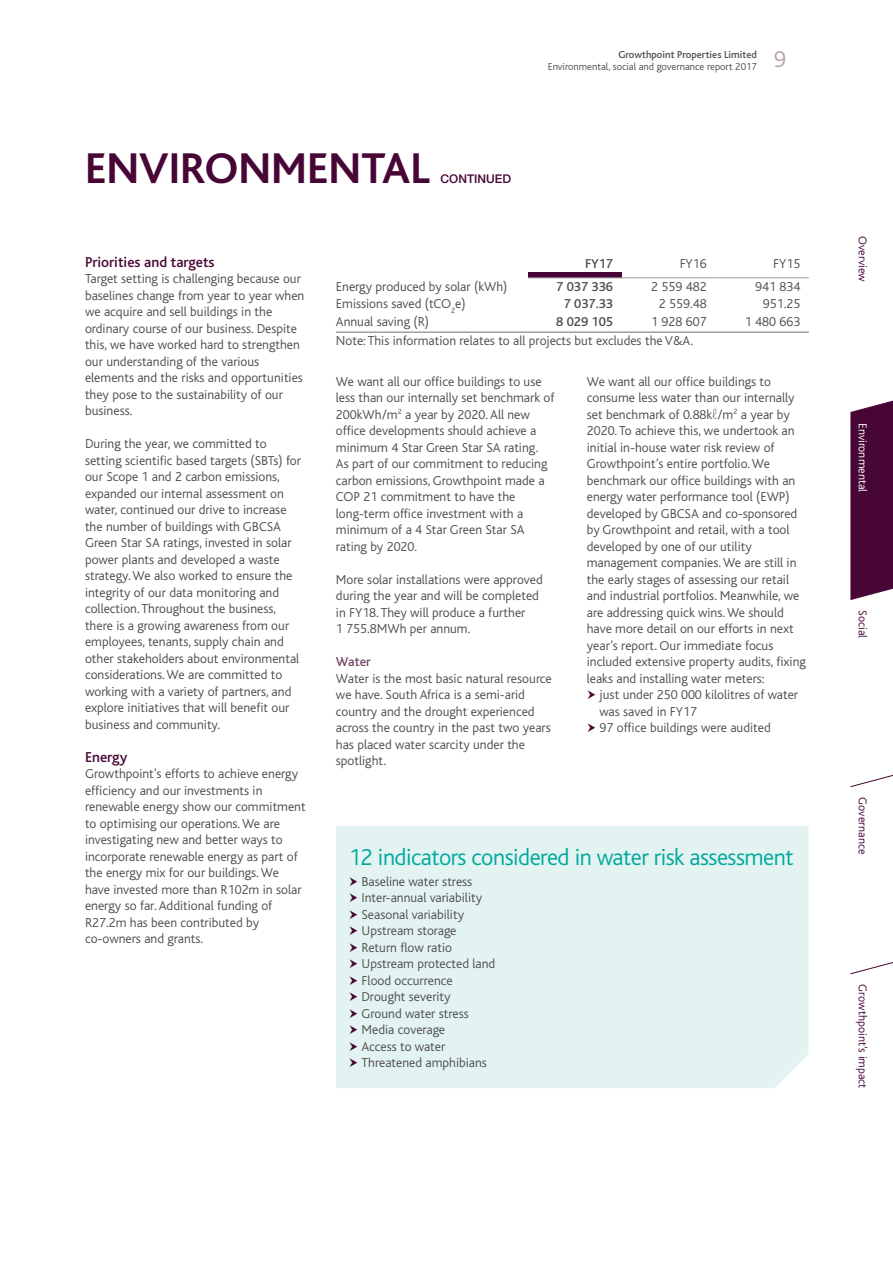
<style>
.page{position:relative;width:893px;height:1263px;background:#fff}
.page>*{position:absolute;margin:0;border:0;box-sizing:border-box;transform-origin:0 0}
.t1{font:700 45px "Bliss";color:#470635}
.t2{font:300 24px "Bliss";letter-spacing:-.02em;color:#00a99d}
.t3{font:300 24px "Bliss";color:#b9a0b4}
.t4{font:500 15px "Bliss";color:#470635}
.t5{font:300 13.5px/16.5px "Bliss";color:#4d4d4f}
.t6{font:500 13.5px "Bliss";color:#4d4d4f}
.t7{font:300 12px "Bliss";color:#470635}
.t8{font:300 12px "Bliss";color:#fff}
.t9{font:500 12px "Helvetica Neue LT Std";color:#470635}
.t10{font:300 10.5px/12px "Bliss";color:#4d4d4f;text-align:right}
.s1{font-weight:500}
.s2{font-weight:500;color:#744766}
.s3{font-family:"Helvetica Neue LT Std";font-weight:100;font-stretch:condensed}
</style>
<div class="page">
<div style="left:528px;top:273px;width:94px;height:5px;background:#470635"></div>
<hr style="left:528px;top:277px;width:94px;height:1px;background:#9d9fa2">
<hr style="left:622px;top:277px;width:93px;height:1px;background:#9d9fa2">
<hr style="left:715px;top:277px;width:94px;height:1px;background:#9d9fa2">
<hr style="left:336px;top:331px;width:192px;height:2px;background:#9d9fa2">
<hr style="left:528px;top:331px;width:94px;height:2px;background:#9d9fa2">
<hr style="left:622px;top:331px;width:93px;height:2px;background:#9d9fa2">
<hr style="left:715px;top:331px;width:94px;height:2px;background:#9d9fa2">
<div style="left:336px;top:826px;width:472px;height:262px;background:#e3f3f1"></div>
<svg style="left:850px;top:400px;width:43px;height:575px"></svg>
<svg style="left:350px;top:877px;width:7px;height:9px"></svg>
<svg style="left:350px;top:893px;width:7px;height:9px"></svg>
<svg style="left:350px;top:910px;width:7px;height:9px"></svg>
<svg style="left:350px;top:926px;width:7px;height:9px"></svg>
<svg style="left:350px;top:943px;width:7px;height:9px"></svg>
<svg style="left:350px;top:959px;width:7px;height:9px"></svg>
<svg style="left:350px;top:976px;width:7px;height:9px"></svg>
<svg style="left:350px;top:992px;width:7px;height:9px"></svg>
<svg style="left:350px;top:1009px;width:7px;height:9px"></svg>
<svg style="left:350px;top:1025px;width:7px;height:9px"></svg>
<svg style="left:350px;top:1042px;width:7px;height:9px"></svg>
<svg style="left:350px;top:1058px;width:7px;height:9px"></svg>
<p class="t1" style="left:85px;top:145px;width:346px">ENVIRONMENTAL</p>
<p class="t9" style="left:441px;top:172px;width:72px">CONTINUED</p>
<p class="t10" style="left:548px;top:49px;width:211px"><span class="s1">Growthpoint Properties Limited<br></span>Environmental, social and governance report 2017</p>
<p class="t3" style="left:774px;top:46px;width:14px">9</p>
<p class="t4" style="left:85px;top:254px;width:131px">Priorities and targets</p>
<p class="t5" style="left:85px;top:271px;width:221px">Target setting is challenging because our baselines change from year to year when we acquire and sell buildings in the ordinary course of our business. Despite this, we have worked hard to strengthen our understanding of the various elements and the risks and opportunities they pose to the sustainability of our business.</p>
<p class="t5" style="left:85px;top:436px;width:218px">During the year, we committed to setting scientific based targets (SBTs) for our Scope 1 and 2 carbon emissions, expanded our internal assessment on water, continued our drive to increase the number of buildings with GBCSA Green Star SA ratings, invested in solar power plants and developed a waste strategy. We also worked to ensure the integrity of our data monitoring and collection. Throughout the business, there is a growing awareness from our employees, tenants, supply chain and other stakeholders about environmental considerations. We are committed to working with a variety of partners, and explore initiatives that will benefit our business and community.</p>
<p class="t4" style="left:85px;top:749px;width:44px">Energy</p>
<p class="t5" style="left:85px;top:766px;width:222px">Growthpoint’s efforts to achieve energy efficiency and our investments in renewable energy show our commitment to optimising our operations. We are investigating new and better ways to incorporate renewable energy as part of the energy mix for our buildings. We have invested more than R102m in solar energy so far. Additional funding of R27.2m has been contributed by co-owners and grants.</p>
<p class="t6" style="left:585px;top:257px;width:30px">FY17</p>
<p class="t5" style="left:680px;top:256px;width:29px">FY16</p>
<p class="t5" style="left:773px;top:256px;width:29px">FY15</p>
<p class="t5" style="left:336px;top:279px;width:173px">Energy produced by solar (kWh)</p>
<p class="t6" style="left:556px;top:280px;width:58px">7 037 336</p>
<p class="t5" style="left:651px;top:279px;width:57px">2 559 482</p>
<p class="t5" style="left:755px;top:279px;width:47px">941 834</p>
<p class="t5" style="left:336px;top:296px;width:131px">Emissions saved (tCO<sub>2</sub>e)</p>
<p class="t6" style="left:564px;top:297px;width:51px">7 037.33</p>
<p class="t5" style="left:659px;top:296px;width:49px">2 559.48</p>
<p class="t5" style="left:763px;top:296px;width:39px">951.25</p>
<p class="t5" style="left:336px;top:313px;width:95px">Annual saving (R)</p>
<p class="t6" style="left:556px;top:314px;width:58px">8 029 105</p>
<p class="t5" style="left:651px;top:313px;width:57px">1 928 607</p>
<p class="t5" style="left:745px;top:313px;width:57px">1 480 663</p>
<p class="t5" style="left:336px;top:333px;width:359px">Note: This information relates to all projects but excludes the V&amp;A.</p>
<p class="t5" style="left:336px;top:373px;width:220px">We want all our office buildings to use less than our internally set benchmark of 200kWh/m<sup>2</sup> a year by 2020. All new office developments should achieve a minimum 4 Star Green Star SA rating.<br>As part of our commitment to reducing carbon emissions, Growthpoint made a COP 21 commitment to have the long-term office investment with a minimum of a 4 Star Green Star SA rating by 2020.</p>
<p class="t5" style="left:336px;top:571px;width:208px">More solar installations were approved during the year and will be completed in FY18. They will produce a further<br>1 755.8MWh per annum.</p>
<p class="t5" style="left:336px;top:654px;width:217px"><span class="s2">Water<br></span>Water is the most basic natural resource we have. South Africa is a semi-arid country and the drought experienced across the country in the past two years has placed water scarcity under the spotlight.</p>
<p class="t5" style="left:587px;top:373px;width:186px">We want all our office buildings to</p>
<p class="t5" style="left:587px;top:390px;width:209px">consume less water than our internally</p>
<p class="t5" style="left:587px;top:406px;width:204px">set benchmark of 0.88k<span class="s3">ℓ</span>/m<sup>2</sup> a year by</p>
<p class="t5" style="left:587px;top:423px;width:209px">2020. To achieve this, we undertook an</p>
<p class="t5" style="left:587px;top:439px;width:189px">initial in-house water risk review of</p>
<p class="t5" style="left:587px;top:456px;width:185px">Growthpoint’s entire portfolio. We</p>
<p class="t5" style="left:587px;top:472px;width:210px">benchmark our office buildings with an</p>
<p class="t5" style="left:587px;top:489px;width:204px">energy water performance tool (EWP)</p>
<p class="t5" style="left:587px;top:505px;width:212px">developed by GBCSA and co-sponsored</p>
<p class="t5" style="left:587px;top:522px;width:204px">by Growthpoint and retail, with a tool</p>
<p class="t5" style="left:587px;top:538px;width:167px">developed by one of our utility</p>
<p class="t5" style="left:587px;top:555px;width:211px">management companies. We are still in</p>
<p class="t5" style="left:587px;top:571px;width:204px">the early stages of assessing our retail</p>
<p class="t5" style="left:587px;top:588px;width:214px">and industrial portfolios. Meanwhile, we</p>
<p class="t5" style="left:587px;top:604px;width:198px">are addressing quick wins. We should</p>
<p class="t5" style="left:587px;top:621px;width:208px">have more detail on our efforts in next</p>
<p class="t5" style="left:587px;top:637px;width:188px">year’s report. Our immediate focus</p>
<p class="t5" style="left:587px;top:654px;width:221px">included extensive property audits, fixing</p>
<p class="t5" style="left:587px;top:670px;width:179px">leaks and installing water meters:</p>
<p class="t5" style="left:600px;top:687px;width:200px">just under 250 000 kilolitres of water</p>
<p class="t5" style="left:600px;top:703px;width:99px">was saved in FY17</p>
<p class="t5" style="left:600px;top:720px;width:173px">97 office buildings were audited</p>
<p class="t2" style="left:349px;top:844px;width:446px">12 indicators considered in water risk assessment</p>
<p class="t5" style="left:361px;top:873px;width:135px">Baseline water stress<br>Inter-annual variability<br>Seasonal variability<br>Upstream storage<br>Return flow ratio<br>Upstream protected land<br>Flood occurrence<br>Drought severity<br>Ground water stress<br>Media coverage<br>Access to water<br>Threatened amphibians</p>
<p class="t7" style="left:869px;top:236px;width:47px;rotate:90deg">Overview</p>
<p class="t8" style="left:869px;top:423px;width:70px;rotate:90deg">Environmental</p>
<p class="t7" style="left:869px;top:610px;width:29px;rotate:90deg">Social</p>
<p class="t7" style="left:869px;top:797px;width:58px;rotate:90deg">Governance</p>
<p class="t7" style="left:869px;top:984px;width:106px;rotate:90deg">Growthpoint’s impact</p>
</div>
